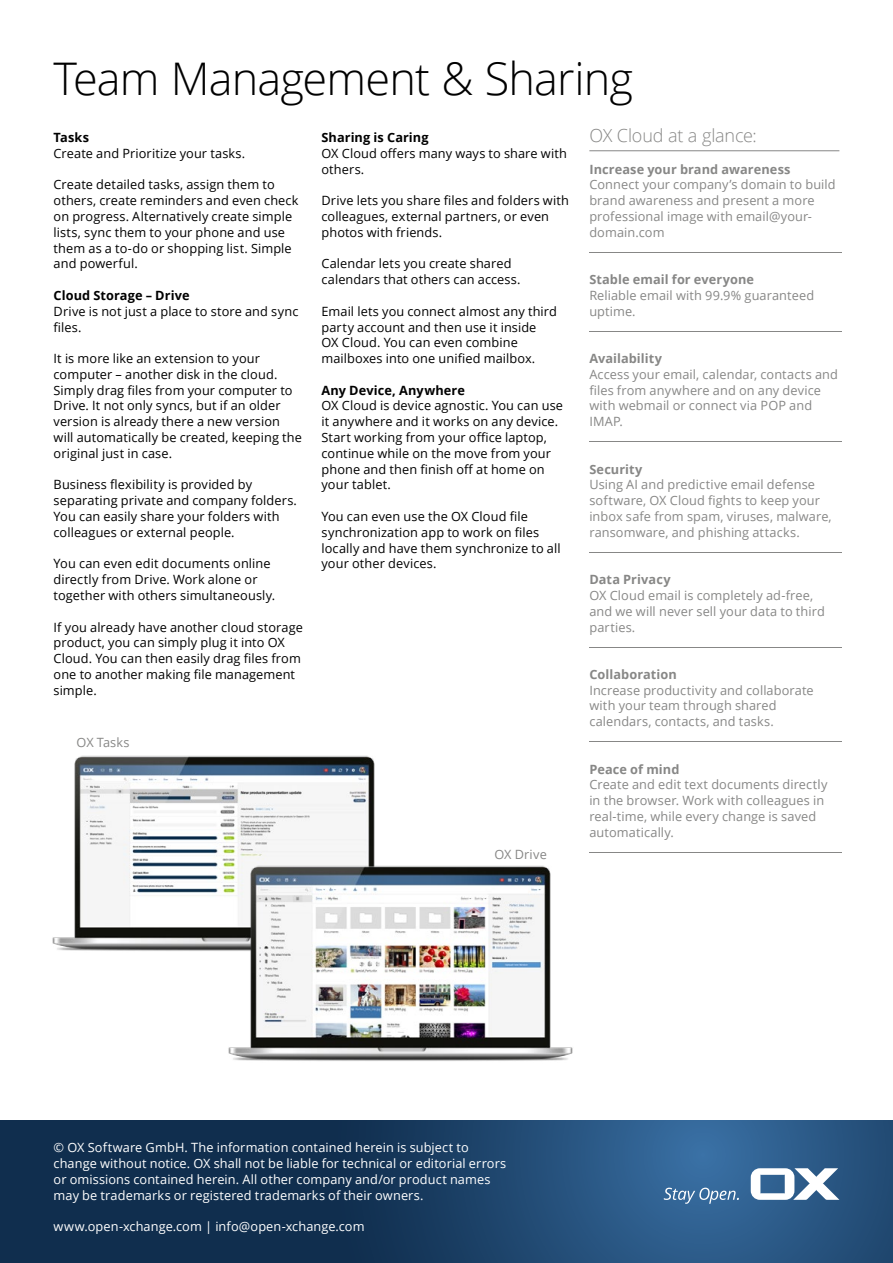
<style>
.page{position:relative;width:893px;height:1263px;background:#fff}
.page>*{position:absolute;margin:0;border:0;box-sizing:border-box;transform-origin:0 0}
.Headline___30pt{font:300 45px "Open Sans";letter-spacing:-.02em;color:#000}
.Subheadline_Bullitpo{font:300 18px "Open Sans";letter-spacing:-.01em;color:#878786}
.Copy___8_5_pt{font:12.75px/15.8px "Open Sans";letter-spacing:.01em;color:#000}
.Copy___8_5_pt-2{font:12.75px/15.8px "Open Sans";letter-spacing:.01em;color:#878786}
.Copy___8_5_pt-3{font:12.75px/15.8px "Open Sans";letter-spacing:.01em;color:#fff}
.Copy___8_5_pt-4{font:700 12.75px "Open Sans";letter-spacing:.005em;color:#878786}
.Copy___8_5_pt-5{font:700 12.75px "Open Sans";letter-spacing:.01em;color:#000}
</style>
<div class="page">
<div style="left:0;top:1121px;width:893px;height:142px;background:#102e4e"></div>
<svg style="left:396px;top:1121px;width:497px;height:142px;background:#26527e"></svg>
<svg style="left:664px;top:1188px;width:75px;height:16px"></svg>
<svg style="left:751px;top:1168px;width:88px;height:32px;background:#a4b9cd"></svg>
<hr style="left:589px;top:151px;width:250px;height:1px;background:#878786">
<hr style="left:589px;top:252px;width:253px;height:1px;background:#878786">
<hr style="left:589px;top:331px;width:253px;height:1px;background:#878786">
<hr style="left:589px;top:441px;width:253px;height:1px;background:#878786">
<hr style="left:589px;top:552px;width:253px;height:1px;background:#878786">
<hr style="left:589px;top:647px;width:253px;height:1px;background:#878786">
<hr style="left:589px;top:741px;width:253px;height:1px;background:#878786">
<hr style="left:589px;top:852px;width:253px;height:1px;background:#878786">
<img style="left:52px;top:755px;width:323px;height:196px">
<img style="left:228px;top:865px;width:345px;height:196px">
<p class="Headline___30pt" style="left:54px;top:48px;width:581px">Team Management &amp; Sharing</p>
<p class="Subheadline_Bullitpo" style="left:589px;top:123px;width:169px">OX Cloud at a glance:</p>
<p class="Copy___8_5_pt-4" style="left:589px;top:160px;width:203px">Increase your brand awareness</p>
<p class="Copy___8_5_pt-2" style="left:589px;top:177px;width:248px">Connect your company’s domain to build brand awareness and present a more professional image with email@your&shy;domain.com</p>
<p class="Copy___8_5_pt-4" style="left:589px;top:271px;width:166px">Stable email for everyone</p>
<p class="Copy___8_5_pt-2" style="left:589px;top:287px;width:226px">Reliable email with 99.9% guaranteed uptime.</p>
<p class="Copy___8_5_pt-4" style="left:589px;top:349px;width:74px">Availability</p>
<p class="Copy___8_5_pt-2" style="left:589px;top:366px;width:250px">Access your email, calendar, contacts and files from anywhere and on any device with webmail or connect via POP and<br>IMAP.</p>
<p class="Copy___8_5_pt-4" style="left:589px;top:460px;width:55px">Security</p>
<p class="Copy___8_5_pt-2" style="left:589px;top:477px;width:244px">Using AI and predictive email defense software, OX Cloud fights to keep your inbox safe from spam, viruses, malware, ransomware, and phishing attacks.</p>
<p class="Copy___8_5_pt-4" style="left:589px;top:570px;width:83px">Data Privacy</p>
<p class="Copy___8_5_pt-2" style="left:589px;top:587px;width:237px">OX Cloud email is completely ad-free, and we will never sell your data to third parties.</p>
<p class="Copy___8_5_pt-4" style="left:589px;top:665px;width:89px">Collaboration</p>
<p class="Copy___8_5_pt-2" style="left:589px;top:682px;width:226px">Increase productivity and collaborate with your team through shared calendars, contacts, and tasks.</p>
<p class="Copy___8_5_pt-4" style="left:589px;top:760px;width:92px">Peace of mind</p>
<p class="Copy___8_5_pt-2" style="left:589px;top:776px;width:240px">Create and edit text documents directly in the browser. Work with colleagues in real-time, while every change is saved automatically.</p>
<p class="Copy___8_5_pt-5" style="left:54px;top:128px;width:37px">Tasks</p>
<p class="Copy___8_5_pt" style="left:54px;top:145px;width:193px">Create and Prioritize your tasks.</p>
<p class="Copy___8_5_pt" style="left:54px;top:177px;width:246px">Create detailed tasks, assign them to others, create reminders and even check on progress. Alternatively create simple lists, sync them to your phone and use them as a to-do or shopping list. Simple and powerful.</p>
<p class="Copy___8_5_pt-5" style="left:54px;top:286px;width:137px">Cloud Storage – Drive</p>
<p class="Copy___8_5_pt" style="left:54px;top:303px;width:246px">Drive is not just a place to store and sync files.</p>
<p class="Copy___8_5_pt" style="left:54px;top:350px;width:250px">It is more like an extension to your computer – another disk in the cloud.<br>Simply drag files from your computer to Drive. It not only syncs, but if an older version is already there a new version will automatically be created, keeping the original just in case.</p>
<p class="Copy___8_5_pt" style="left:54px;top:477px;width:245px">Business flexibility is provided by separating private and company folders.<br>You can easily share your folders with colleagues or external people.</p>
<p class="Copy___8_5_pt" style="left:54px;top:555px;width:223px">You can even edit documents online directly from Drive. Work alone or together with others simultaneously.</p>
<p class="Copy___8_5_pt" style="left:54px;top:619px;width:251px">If you already have another cloud storage product, you can simply plug it into OX Cloud. You can then easily drag files from one to another making file management simple.</p>
<p class="Copy___8_5_pt-5" style="left:321px;top:128px;width:109px">Sharing is Caring</p>
<p class="Copy___8_5_pt" style="left:321px;top:145px;width:247px">OX Cloud offers many ways to share with others.</p>
<p class="Copy___8_5_pt" style="left:321px;top:192px;width:249px">Drive lets you share files and folders with colleagues, external partners, or even photos with friends.</p>
<p class="Copy___8_5_pt" style="left:321px;top:256px;width:201px">Calendar lets you create shared calendars that others can access.</p>
<p class="Copy___8_5_pt" style="left:321px;top:303px;width:237px">Email lets you connect almost any third party account and then use it inside<br>OX Cloud. You can even combine mailboxes into one unified mailbox.</p>
<p class="Copy___8_5_pt-5" style="left:321px;top:381px;width:145px">Any Device, Anywhere</p>
<p class="Copy___8_5_pt" style="left:321px;top:398px;width:243px">OX Cloud is device agnostic. You can use it anywhere and it works on any device.<br>Start working from your office laptop, continue while on the move from your phone and then finish off at home on your tablet.</p>
<p class="Copy___8_5_pt" style="left:321px;top:508px;width:241px">You can even use the OX Cloud file synchronization app to work on files locally and have them synchronize to all your other devices.</p>
<p class="Copy___8_5_pt-2" style="left:77px;top:734px;width:55px">OX Tasks</p>
<p class="Copy___8_5_pt-2" style="left:494px;top:846px;width:54px">OX Drive</p>
<p class="Copy___8_5_pt-3" style="left:54px;top:1140px;width:454px">© OX Software GmbH. The information contained herein is subject to change without notice. OX shall not be liable for technical or editorial errors or omissions contained herein. All other company and/or product names may be trademarks or registered trademarks of their owners.</p>
<p class="Copy___8_5_pt-3" style="left:54px;top:1218px;width:313px">www.open-xchange.com | info@open-xchange.com</p>
</div>
